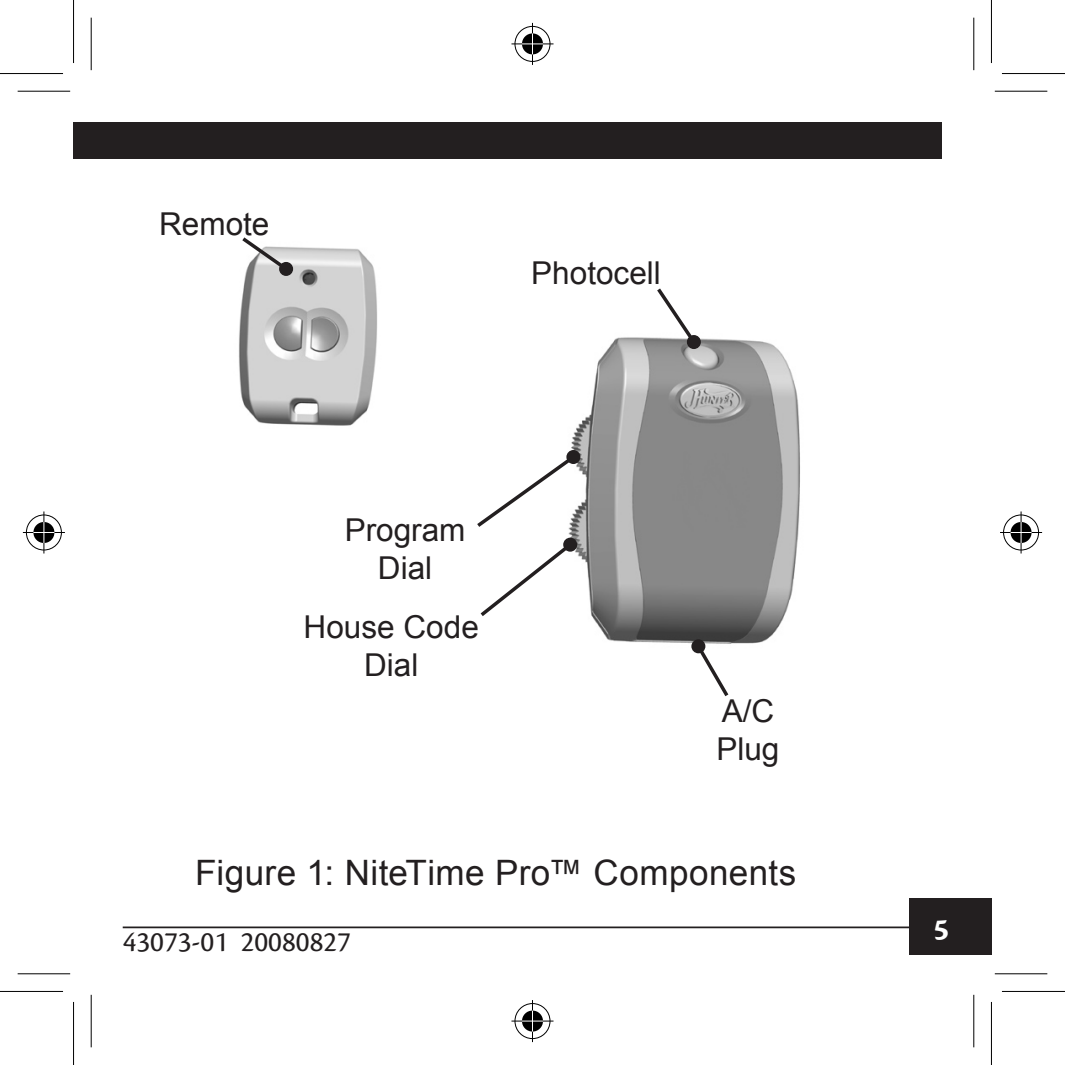
<style>
.page{position:relative;width:1065px;height:1065px;background:#fff}
.page>*{position:absolute;margin:0;border:0;box-sizing:border-box;transform-origin:0 0}
.t1{font:35px "Arial";letter-spacing:.01em;color:#231f20}
.Call-out{font:31.5px/37.8px "Arial";color:#231f20;text-align:center}
.t2{font:700 31.5px "Cronos Pro";color:#fff}
.t3{font:29.75px "Cronos Pro";color:#231f20}
</style>
<div class="page">
<div style="left:909px;top:898px;width:82px;height:56px;background:#231f20"></div>
<hr style="left:123px;top:926px;width:819px;height:2px;background:#231f20">
<div style="left:74px;top:123px;width:868px;height:36px;background:#231f20"></div>
<img style="left:568px;top:336px;width:232px;height:315px">
<img style="left:238px;top:247px;width:139px;height:179px">
<svg style="left:653px;top:288px;width:45px;height:59px"></svg>
<div style="left:686px;top:335px;width:14px;height:14px;background:#231f20;border-radius:50%"></div>
<svg style="left:477px;top:452px;width:101px;height:78px"></svg>
<div style="left:566px;top:450px;width:14px;height:14px;background:#231f20;border-radius:50%"></div>
<svg style="left:693px;top:641px;width:38px;height:56px"></svg>
<div style="left:691px;top:639px;width:14px;height:14px;background:#231f20;border-radius:50%"></div>
<svg style="left:480px;top:547px;width:95px;height:72px"></svg>
<div style="left:563px;top:537px;width:14px;height:14px;background:#231f20;border-radius:50%"></div>
<svg style="left:238px;top:237px;width:53px;height:37px"></svg>
<div style="left:279px;top:262px;width:14px;height:14px;background:#231f20;border-radius:50%"></div>
<svg style="left:18px;top:90px;width:52px;height:1px"></svg>
<svg style="left:994px;top:90px;width:53px;height:1px"></svg>
<svg style="left:18px;top:974px;width:52px;height:1px"></svg>
<svg style="left:994px;top:974px;width:53px;height:1px"></svg>
<svg style="left:90px;top:18px;width:1px;height:52px"></svg>
<svg style="left:90px;top:994px;width:1px;height:53px"></svg>
<svg style="left:974px;top:18px;width:1px;height:52px"></svg>
<svg style="left:974px;top:994px;width:1px;height:53px"></svg>
<hr style="left:18px;top:91px;width:52px;height:1px;background:#000">
<hr style="left:994px;top:91px;width:53px;height:1px;background:#000">
<hr style="left:18px;top:973px;width:52px;height:1px;background:#000">
<hr style="left:994px;top:973px;width:53px;height:1px;background:#000">
<hr style="left:91px;top:18px;width:1px;height:52px;background:#000">
<hr style="left:91px;top:994px;width:1px;height:53px;background:#000">
<hr style="left:973px;top:18px;width:1px;height:52px;background:#000">
<hr style="left:973px;top:994px;width:1px;height:53px;background:#000">
<svg style="left:0;top:991px;width:63px;height:1px"></svg>
<svg style="left:1002px;top:991px;width:62px;height:1px"></svg>
<svg style="left:991px;top:0;width:1px;height:63px"></svg>
<svg style="left:991px;top:1002px;width:1px;height:62px"></svg>
<hr style="left:0;top:73px;width:63px;height:1px;background:#000">
<hr style="left:1001px;top:73px;width:63px;height:1px;background:#000">
<hr style="left:0;top:990px;width:63px;height:1px;background:#000">
<hr style="left:1001px;top:990px;width:63px;height:1px;background:#000">
<hr style="left:73px;top:0;width:1px;height:63px;background:#000">
<hr style="left:73px;top:1001px;width:1px;height:63px;background:#000">
<hr style="left:990px;top:0;width:1px;height:63px;background:#000">
<hr style="left:990px;top:1001px;width:1px;height:63px;background:#000">
<div style="left:512px;top:24px;width:40px;height:40px;border:4px solid #fff;border-radius:50%"></div>
<svg style="left:511px;top:42px;width:42px;height:4px"></svg>
<hr style="left:530px;top:23px;width:4px;height:42px;background:#fff">
<div style="left:519px;top:31px;width:26px;height:26px;border:4px solid #fff;border-radius:50%"></div>
<div style="left:514px;top:26px;width:36px;height:36px;border:1px solid #000;border-radius:50%"></div>
<hr style="left:511px;top:43px;width:42px;height:1px;background:#000">
<hr style="left:532px;top:23px;width:1px;height:42px;background:#000">
<svg style="left:522px;top:33px;width:21px;height:21px"></svg>
<div style="left:512px;top:1001px;width:40px;height:39px;border:4px solid #fff;border-radius:50%"></div>
<svg style="left:511px;top:1018px;width:42px;height:5px"></svg>
<svg style="left:530px;top:1001px;width:4px;height:39px"></svg>
<div style="left:519px;top:1008px;width:26px;height:25px;border:4px solid #fff;border-radius:50%"></div>
<div style="left:514px;top:1002px;width:36px;height:36px;border:1px solid #000;border-radius:50%"></div>
<hr style="left:511px;top:1020px;width:42px;height:1px;background:#000">
<hr style="left:532px;top:999px;width:1px;height:42px;background:#000">
<svg style="left:522px;top:1010px;width:21px;height:21px"></svg>
<div style="left:24px;top:512px;width:40px;height:40px;border:4px solid #fff;border-radius:50%"></div>
<hr style="left:23px;top:530px;width:42px;height:4px;background:#fff">
<svg style="left:42px;top:511px;width:4px;height:42px"></svg>
<div style="left:31px;top:519px;width:26px;height:26px;border:4px solid #fff;border-radius:50%"></div>
<div style="left:26px;top:514px;width:36px;height:36px;border:1px solid #000;border-radius:50%"></div>
<hr style="left:23px;top:532px;width:42px;height:1px;background:#000">
<hr style="left:43px;top:511px;width:1px;height:42px;background:#000">
<svg style="left:33px;top:522px;width:21px;height:21px"></svg>
<div style="left:1001px;top:512px;width:39px;height:40px;border:4px solid #fff;border-radius:50%"></div>
<svg style="left:1001px;top:530px;width:39px;height:4px"></svg>
<svg style="left:1018px;top:511px;width:5px;height:42px"></svg>
<div style="left:1008px;top:519px;width:25px;height:26px;border:4px solid #fff;border-radius:50%"></div>
<div style="left:1002px;top:514px;width:36px;height:36px;border:1px solid #000;border-radius:50%"></div>
<hr style="left:999px;top:532px;width:42px;height:1px;background:#000">
<hr style="left:1020px;top:511px;width:1px;height:42px;background:#000">
<svg style="left:1010px;top:522px;width:21px;height:21px"></svg>
<p class="Call-out" style="left:159px;top:205px;width:112px">Remote</p>
<p class="Call-out" style="left:531px;top:254px;width:131px">Photocell</p>
<p class="Call-out" style="left:344px;top:511px;width:122px">Program<br>Dial</p>
<p class="Call-out" style="left:303px;top:608px;width:177px">House Code</p>
<p class="Call-out" style="left:364px;top:645px;width:56px">Dial</p>
<p class="Call-out" style="left:716px;top:692px;width:65px;text-align:left">A/C<br>Plug</p>
<p class="t1" style="left:195px;top:850px;width:602px">Figure 1: NiteTime Pro™ Components</p>
<p class="t3" style="left:123px;top:924px;width:230px">43073-01 20080827</p>
<p class="t2" style="left:933px;top:910px;width:17px">5</p>
</div>
